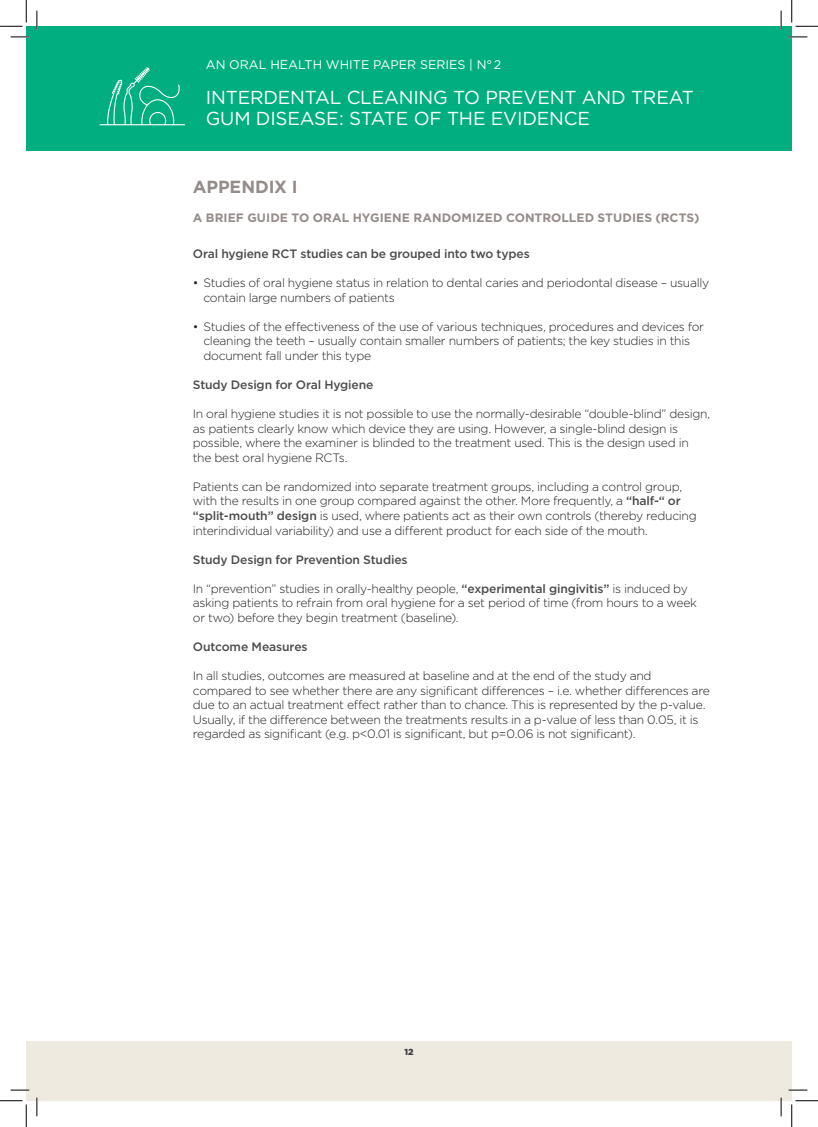
<style>
.page{position:relative;width:818px;height:1127px;background:#fff}
.page>*{position:absolute;margin:0;border:0;box-sizing:border-box;transform-origin:0 0}
.t1{font:18.75px/21.2px "Gotham HTF";letter-spacing:-.01em;color:#fff}
.t2{font:700 17.5px "Gotham HTF";letter-spacing:-.005em;color:#958c8a}
.t3{font:12.5px "Gotham HTF";color:#fff}
.t4{font:300 12.12px/14.5px "Gotham HTF";letter-spacing:-.025em;color:#231f20}
.t5{font:500 12.12px "Gotham HTF";letter-spacing:-.01em;color:#4b4c4d}
.t6{font:700 12.12px "Gotham HTF";letter-spacing:.005em;color:#958c8a}
.t7{font:900 8.75px "Gotham HTF";color:#3e3e3f}
.s1{font-weight:500;color:#4b4c4d}
</style>
<div class="page">
<div style="left:26px;top:26px;width:766px;height:124px;background:#00ae80"></div>
<div style="left:26px;top:1041px;width:766px;height:59px;background:#efeae0"></div>
<svg style="left:100px;top:67px;width:85px;height:58px"></svg>
<svg style="left:11px;top:36px;width:18px;height:2px"></svg>
<svg style="left:788px;top:36px;width:19px;height:2px"></svg>
<svg style="left:11px;top:1089px;width:18px;height:1px"></svg>
<svg style="left:788px;top:1089px;width:19px;height:1px"></svg>
<svg style="left:36px;top:11px;width:2px;height:18px"></svg>
<svg style="left:36px;top:1097px;width:2px;height:18px"></svg>
<svg style="left:780px;top:11px;width:2px;height:18px"></svg>
<svg style="left:780px;top:1097px;width:2px;height:18px"></svg>
<svg style="left:0;top:0;width:27px;height:27px"></svg>
<svg style="left:0;top:1100px;width:27px;height:26px"></svg>
<svg style="left:791px;top:0;width:27px;height:27px"></svg>
<svg style="left:791px;top:1100px;width:27px;height:26px"></svg>
<p class="t3" style="left:206px;top:58px;width:297px">AN ORAL HEALTH WHITE PAPER SERIES | N°2</p>
<h1 class="t1" style="left:206px;top:86px;width:489px">INTERDENTAL CLEANING TO PREVENT AND TREAT<br>GUM DISEASE: STATE OF THE EVIDENCE</h1>
<h2 class="t2" style="left:193px;top:177px;width:107px">APPENDIX I</h2>
<p class="t6" style="left:193px;top:211px;width:508px">A BRIEF GUIDE TO ORAL HYGIENE RANDOMIZED CONTROLLED STUDIES (RCTS)</p>
<p class="t5" style="left:193px;top:247px;width:338px">Oral hygiene RCT studies can be grouped into two types</p>
<p class="t4" style="left:203px;top:275px;width:507px;text-indent:-11px">• Studies of oral hygiene status in relation to dental caries and periodontal disease – usually contain large numbers of patients</p>
<p class="t4" style="left:203px;top:319px;width:502px;text-indent:-11px">• Studies of the effectiveness of the use of various techniques, procedures and devices for cleaning the teeth – usually contain smaller numbers of patients; the key studies in this document fall under this type</p>
<p class="t5" style="left:193px;top:377px;width:182px">Study Design for Oral Hygiene</p>
<p class="t4" style="left:193px;top:406px;width:519px">In oral hygiene studies it is not possible to use the normally-desirable “double-blind” design, as patients clearly know which device they are using. However, a single-blind design is possible, where the examiner is blinded to the treatment used. This is the design used in the best oral hygiene RCTs.</p>
<p class="t4" style="left:193px;top:479px;width:505px">Patients can be randomized into separate treatment groups, including a control group, with the results in one group compared against the other. More frequently, a <span class="s1">“half-“ or “split-mouth” design</span> is used, where patients act as their own controls (thereby reducing interindividual variability) and use a different product for each side of the mouth.</p>
<p class="t5" style="left:193px;top:552px;width:216px">Study Design for Prevention Studies</p>
<p class="t4" style="left:193px;top:581px;width:506px">In “prevention” studies in orally-healthy people, <span class="s1">“experimental gingivitis”</span> is induced by asking patients to refrain from oral hygiene for a set period of time (from hours to a week or two) before they begin treatment (baseline).</p>
<p class="t5" style="left:193px;top:639px;width:116px">Outcome Measures</p>
<p class="t4" style="left:193px;top:668px;width:518px">In all studies, outcomes are measured at baseline and at the end of the study and compared to see whether there are any significant differences – i.e. whether differences are due to an actual treatment effect rather than to chance. This is represented by the p-value.<br>Usually, if the difference between the treatments results in a p-value of less than 0.05, it is regarded as significant (e.g. p&lt;0.01 is significant, but p=0.06 is not significant).</p>
<p class="t7" style="left:404px;top:1046px;width:11px">12</p>
</div>
